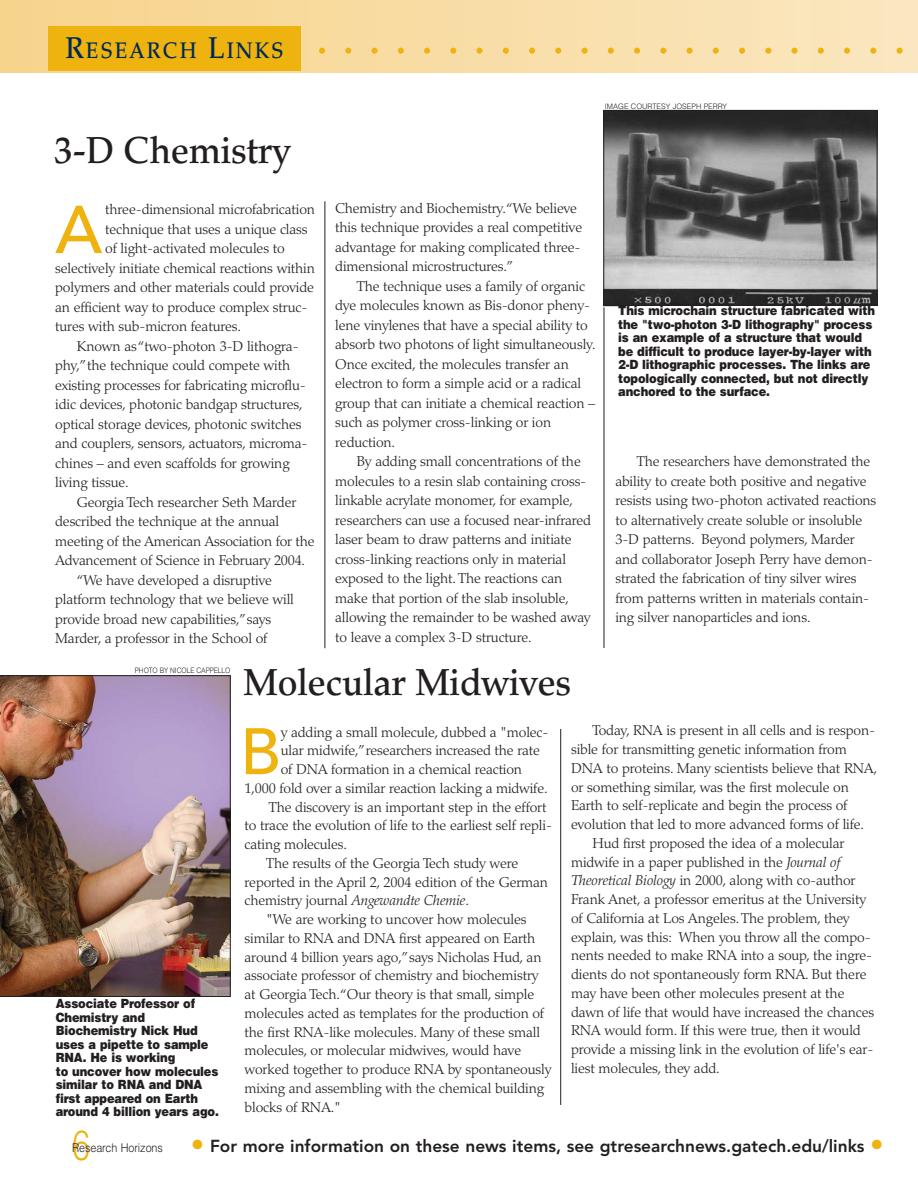
<style>
.page{position:relative;width:918px;height:1188px;background:#fff}
.page>*{position:absolute;margin:0;border:0;box-sizing:border-box;transform-origin:0 0}
.t1{font:500 66.9px "Avenir";color:#efb310}
.t2{font:500 64.95px "Avenir";color:#efb310}
.t3{font:52.5px "Palatino";color:#efb310}
.t4{font:300 42px "Helvetica";color:#efb310;scale:.77 1}
.t5{font:500 37.5px "Palatino";letter-spacing:-.01em;color:#231f20;scale:.95 1}
.t6{font:500 22.5px "Palatino";letter-spacing:.1em;color:#002a55;scale:.9 1}
.t7{font:800 17.25px "Avenir";color:#231f20}
.t8{font:300 14.25px/19.5px "Palatino";letter-spacing:-.01em;color:#231f20}
.t9{font:900 12.75px/13.5px "Helvetica";letter-spacing:-.015em;color:#231f20;scale:.9 1}
.t10{font:300 12px "Helvetica";letter-spacing:-.005em;color:#231f20;scale:.9 1}
.t11{font:300 7.5px "Helvetica";letter-spacing:-.01em;color:#231f20}
.t12{font:300 7.5px "Helvetica";letter-spacing:-.01em;color:#231f20;scale:.9 1}
.s1{font-size:30px}
.s2{font-style:italic}
.s3{font-weight:500;font-size:27px;color:#efb310}
</style>
<div class="page">
<img style="left:0;top:675px;width:231px;height:322px">
<img style="left:605px;top:112px;width:270px;height:192px">
<div style="left:603px;top:110px;width:274px;height:196px;border:1px solid #231f20"></div>
<div style="left:0;top:0;width:918px;height:72px;background:linear-gradient(to right,#f7d38b,#fae7c0)"></div>
<div style="left:49px;top:26px;width:252px;height:45px;background:#efb310"></div>
<hr style="left:325px;top:201px;width:1px;height:447px;background:#231f20">
<hr style="left:604px;top:307px;width:1px;height:341px;background:#231f20">
<hr style="left:560px;top:729px;width:1px;height:376px;background:#231f20">
<h3 class="t6" style="left:65px;top:41px;width:244px"><span class="s1">R</span>ESEARCH <span class="s1">L</span>INKS</h3>
<h3 class="t3" style="left:316px;top:15px;width:592px">.......................</h3>
<h3 class="t5" style="left:55px;top:136px;width:250px">3-D Chemistry</h3>
<h1 class="t1" style="left:55px;top:203px;width:49px">A</h1>
<p class="t8" style="left:105px;top:201px;width:211px">three-dimensional microfabrication</p>
<p class="t8" style="left:105px;top:221px;width:204px">technique that uses a unique class</p>
<p class="t8" style="left:105px;top:240px;width:181px">of light-activated molecules to</p>
<p class="t8" style="left:55px;top:260px;width:261px">selectively initiate chemical reactions within</p>
<p class="t8" style="left:55px;top:279px;width:260px">polymers and other materials could provide</p>
<p class="t8" style="left:55px;top:299px;width:254px">an efficient way to produce complex struc-</p>
<p class="t8" style="left:55px;top:318px;width:187px">tures with sub-micron features.</p>
<p class="t8" style="left:77px;top:338px;width:223px">Known as “two-photon 3-D lithogra-</p>
<p class="t8" style="left:55px;top:357px;width:237px">phy,”the technique could compete with</p>
<p class="t8" style="left:55px;top:377px;width:252px">existing processes for fabricating microflu-</p>
<p class="t8" style="left:55px;top:396px;width:249px">idic devices, photonic bandgap structures,</p>
<p class="t8" style="left:55px;top:416px;width:248px">optical storage devices, photonic switches</p>
<p class="t8" style="left:55px;top:435px;width:254px">and couplers, sensors, actuators, microma-</p>
<p class="t8" style="left:55px;top:455px;width:236px">chines – and even scaffolds for growing</p>
<p class="t8" style="left:55px;top:474px;width:75px">living tissue.</p>
<p class="t8" style="left:77px;top:494px;width:221px">Georgia Tech researcher Seth Marder</p>
<p class="t8" style="left:55px;top:513px;width:226px">described the technique at the annual</p>
<p class="t8" style="left:55px;top:533px;width:261px">meeting of the American Association for the</p>
<p class="t8" style="left:55px;top:552px;width:252px">Advancement of Science in February 2004.</p>
<p class="t8" style="left:77px;top:572px;width:197px">“We have developed a disruptive</p>
<p class="t8" style="left:55px;top:591px;width:240px">platform technology that we believe will</p>
<p class="t8" style="left:55px;top:611px;width:218px">provide broad new capabilities,”says</p>
<p class="t8" style="left:55px;top:630px;width:214px">Marder, a professor in the School of</p>
<p class="t11" style="left:605px;top:103px;width:124px">IMAGE COURTESY JOSEPH PERRY</p>
<p class="t8" style="left:335px;top:200px;width:248px">Chemistry and Biochemistry.“We believe this technique provides a real competitive advantage for making complicated three&shy;dimensional microstructures.”</p>
<p class="t8" style="left:335px;top:278px;width:262px;text-indent:22px">The technique uses a family of organic dye molecules known as Bis-donor pheny&shy;lene vinylenes that have a special ability to absorb two photons of light simultaneously.<br>Once excited, the molecules transfer an electron to form a simple acid or a radical group that can initiate a chemical reaction – such as polymer cross-linking or ion reduction.</p>
<p class="t8" style="left:335px;top:453px;width:257px;text-indent:22px">By adding small concentrations of the molecules to a resin slab containing cross&shy;linkable acrylate monomer, for example, researchers can use a focused near-infrared laser beam to draw patterns and initiate cross-linking reactions only in material exposed to the light. The reactions can make that portion of the slab insoluble, allowing the remainder to be washed away to leave a complex 3-D structure.</p>
<p class="t8" style="left:615px;top:453px;width:263px;text-indent:22px">The researchers have demonstrated the ability to create both positive and negative resists using two-photon activated reactions to alternatively create soluble or insoluble 3-D patterns. Beyond polymers, Marder and collaborator Joseph Perry have demon&shy;strated the fabrication of tiny silver wires from patterns written in materials contain&shy;ing silver nanoparticles and ions.</p>
<p class="t9" style="left:618px;top:305px;width:287px">This microchain structure fabricated with the "two-photon 3-D lithography" process is an example of a structure that would be difficult to produce layer-by-layer with 2-D lithographic processes. The links are topologically connected, but not directly anchored to the surface.</p>
<p class="t12" style="left:135px;top:667px;width:108px">PHOTO BY NICOLE CAPPELLO</p>
<p class="t9" style="left:56px;top:998px;width:183px">Associate Professor of<br>Chemistry and<br>Biochemistry Nick Hud uses a pipette to sample<br>RNA. He is working<br>to uncover how molecules similar to RNA and DNA first appeared on Earth around 4 billion years ago.</p>
<h3 class="t5" style="left:243px;top:668px;width:347px">Molecular Midwives</h3>
<h2 class="t2" style="left:240px;top:725px;width:42px">B</h2>
<p class="t8" style="left:281px;top:724px;width:269px">y adding a small molecule, dubbed a "molec-</p>
<p class="t8" style="left:281px;top:742px;width:261px">ular midwife,”researchers increased the rate</p>
<p class="t8" style="left:281px;top:761px;width:243px">of DNA formation in a chemical reaction</p>
<p class="t8" style="left:245px;top:780px;width:304px">1,000 fold over a similar reaction lacking a midwife.</p>
<p class="t8" style="left:269px;top:799px;width:279px">The discovery is an important step in the effort</p>
<p class="t8" style="left:245px;top:817px;width:309px">to trace the evolution of life to the earliest self repli-</p>
<p class="t8" style="left:245px;top:836px;width:104px">cating molecules.</p>
<p class="t8" style="left:266px;top:855px;width:254px">The results of the Georgia Tech study were</p>
<p class="t8" style="left:245px;top:874px;width:305px">reported in the April 2, 2004 edition of the German</p>
<p class="t8" style="left:245px;top:892px;width:226px">chemistry journal <span class="s2">Angewandte Chemie</span>.</p>
<p class="t8" style="left:266px;top:911px;width:262px">"We are working to uncover how molecules</p>
<p class="t8" style="left:245px;top:930px;width:292px">similar to RNA and DNA first appeared on Earth</p>
<p class="t8" style="left:245px;top:949px;width:298px">around 4 billion years ago,”says Nicholas Hud, an</p>
<p class="t8" style="left:245px;top:967px;width:295px">associate professor of chemistry and biochemistry</p>
<p class="t8" style="left:245px;top:986px;width:291px">at Georgia Tech.“Our theory is that small, simple</p>
<p class="t8" style="left:245px;top:1005px;width:301px">molecules acted as templates for the production of</p>
<p class="t8" style="left:245px;top:1024px;width:297px">the first RNA-like molecules. Many of these small</p>
<p class="t8" style="left:245px;top:1042px;width:278px">molecules, or molecular midwives, would have</p>
<p class="t8" style="left:245px;top:1061px;width:308px">worked together to produce RNA by spontaneously</p>
<p class="t8" style="left:245px;top:1080px;width:301px">mixing and assembling with the chemical building</p>
<p class="t8" style="left:245px;top:1099px;width:98px">blocks of RNA."</p>
<p class="t8" style="left:593px;top:723px;width:284px">Today, RNA is present in all cells and is respon-</p>
<p class="t8" style="left:571px;top:741px;width:277px">sible for transmitting genetic information from</p>
<p class="t8" style="left:571px;top:760px;width:308px">DNA to proteins. Many scientists believe that RNA,</p>
<p class="t8" style="left:571px;top:779px;width:279px">or something similar, was the first molecule on</p>
<p class="t8" style="left:571px;top:798px;width:278px">Earth to self-replicate and begin the process of</p>
<p class="t8" style="left:571px;top:816px;width:295px">evolution that led to more advanced forms of life.</p>
<p class="t8" style="left:593px;top:835px;width:253px">Hud first proposed the idea of a molecular</p>
<p class="t8" style="left:571px;top:854px;width:271px">midwife in a paper published in the <span class="s2">Journal of</span></p>
<p class="t8" style="left:571px;top:873px;width:286px"><span class="s2">Theoretical Biology</span> in 2000, along with co-author</p>
<p class="t8" style="left:571px;top:891px;width:297px">Frank Anet, a professor emeritus at the University</p>
<p class="t8" style="left:571px;top:910px;width:280px">of California at Los Angeles. The problem, they</p>
<p class="t8" style="left:571px;top:929px;width:301px">explain, was this: When you throw all the compo-</p>
<p class="t8" style="left:571px;top:948px;width:303px">nents needed to make RNA into a soup, the ingre-</p>
<p class="t8" style="left:571px;top:966px;width:297px">dients do not spontaneously form RNA. But there</p>
<p class="t8" style="left:571px;top:985px;width:275px">may have been other molecules present at the</p>
<p class="t8" style="left:571px;top:1004px;width:305px">dawn of life that would have increased the chances</p>
<p class="t8" style="left:571px;top:1023px;width:291px">RNA would form. If this were true, then it would</p>
<p class="t8" style="left:571px;top:1041px;width:304px">provide a missing link in the evolution of life's ear-</p>
<p class="t8" style="left:571px;top:1060px;width:150px">liest molecules, they add.</p>
<h3 class="t4" style="left:72px;top:1129px;width:25px">6</h3>
<p class="t10" style="left:72px;top:1143px;width:103px">Research Horizons</p>
<p class="t7" style="left:191px;top:1139px;width:694px"><span class="s3">•</span> For more information on these news items, see gtresearchnews.gatech.edu/links <span class="s3">•</span></p>
</div>
